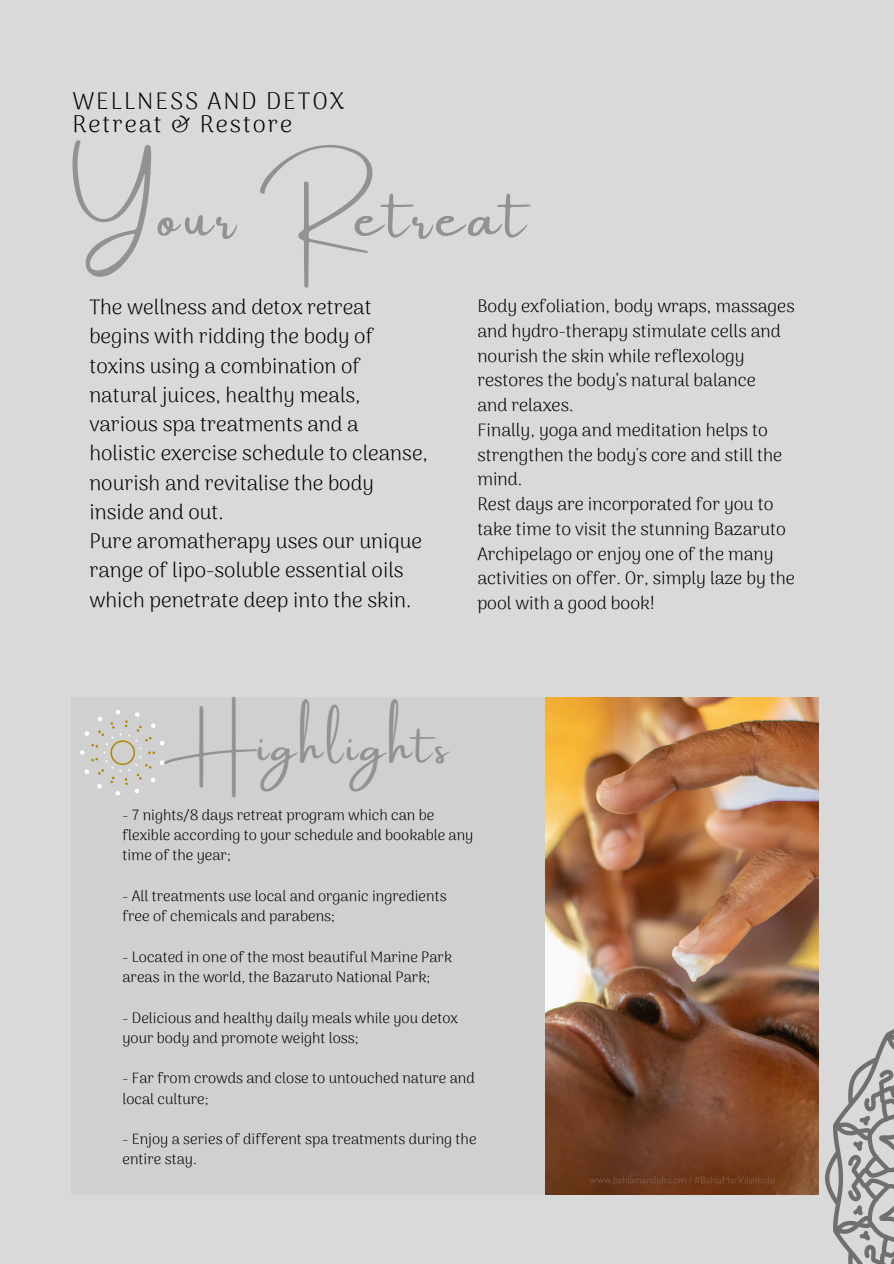
<style>
.page{position:relative;width:894px;height:1264px;background:#fff}
.page>*{position:absolute;margin:0;border:0;box-sizing:border-box;transform-origin:0 0}
.t1{font:59.55px "Amsterdam One";letter-spacing:.08em;color:#929292}
.t2{font:46.35px "Amsterdam One";letter-spacing:.08em;color:#929292}
.t3{font:300 24px/22.5px "Arima Madurai";letter-spacing:.08em;color:#000}
.t4{font:300 21px/29.2px "Arima Madurai";color:#000}
.t5{font:300 18px/24.8px "Arima Madurai";color:#000}
.t6{font:300 15px/20.2px "Arima Madurai";color:#000}
</style>
<div class="page">
<div style="left:0;top:0;width:893px;height:1263px;background:#d9d9d9"></div>
<svg style="left:825px;top:1029px;width:68px;height:234px"></svg>
<div style="left:71px;top:697px;width:746px;height:497px;background:#d0d0d0"></div>
<img style="left:545px;top:697px;width:272px;height:497px">
<svg style="left:80px;top:710px;width:84px;height:85px"></svg>
<h4 class="t3" style="left:72px;top:90px;width:273px">WELLNESS AND DETOX<br>Retreat &amp; Restore</h4>
<h3 class="t1" style="left:72px;top:184px;width:455px">Your Retreat</h3>
<h5 class="t4" style="left:89px;top:292px;width:340px">The wellness and detox retreat begins with ridding the body of toxins using a combination of natural juices, healthy meals, various spa treatments and a holistic exercise schedule to cleanse, nourish and revitalise the body inside and out.<br>Pure aromatherapy uses our unique range of lipo-soluble essential oils which penetrate deep into the skin.</h5>
<p class="t5" style="left:477px;top:293px;width:319px">Body exfoliation, body wraps, massages and hydro-therapy stimulate cells and nourish the skin while reflexology restores the body’s natural balance<br>and relaxes.<br>Finally, yoga and meditation helps to strengthen the body's core and still the mind.<br>Rest days are incorporated for you to take time to visit the stunning Bazaruto<br>Archipelago or enjoy one of the many activities on offer. Or, simply laze by the pool with a good book!</p>
<h1 class="t2" style="left:165px;top:720px;width:284px">Highlights</h1>
<p class="t6" style="left:122px;top:804px;width:352px">- 7 nights/8 days retreat program which can be flexible according to your schedule and bookable any time of the year;</p>
<h2 class="t6" style="left:122px;top:885px;width:325px">- All treatments use local and organic ingredients free of chemicals and parabens;</h2>
<p class="t6" style="left:122px;top:946px;width:331px">- Located in one of the most beautiful Marine Park areas in the world, the Bazaruto National Park;</p>
<p class="t6" style="left:122px;top:1007px;width:337px">- Delicious and healthy daily meals while you detox your body and promote weight loss;</p>
<p class="t6" style="left:122px;top:1068px;width:354px">- Far from crowds and close to untouched nature and local culture;</p>
<p class="t6" style="left:122px;top:1128px;width:355px">- Enjoy a series of different spa treatments during the entire stay.</p>
</div>
